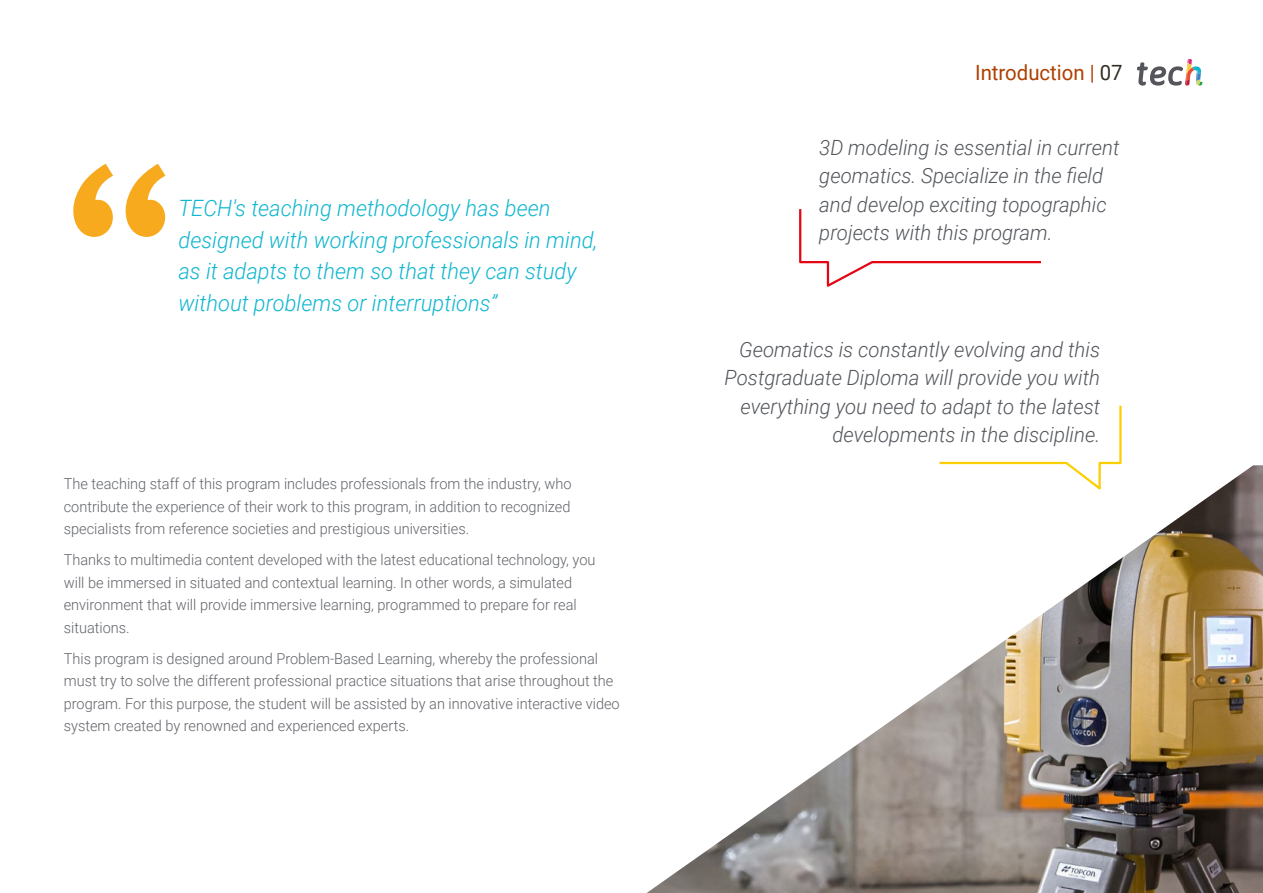
<style>
.page{position:relative;width:1263px;height:893px;background:#fff}
.page>*{position:absolute;margin:0;border:0;box-sizing:border-box;transform-origin:0 0}
.t1{font:italic 300 22.5px/31.5px "Roboto";color:#0fb6cf}
.t2{font:italic 300 21px/28.5px "Roboto";color:#52555b;text-align:right}
.t3{font:21px "Roboto";color:#ae4000}
.t4{font:300 15px/22.5px "Roboto";color:#61646a}
.s1{color:#312e20}
</style>
<div class="page">
<img style="left:647px;top:465px;width:616px;height:428px">
<svg style="left:1137px;top:59px;width:65px;height:27px"></svg>
<svg style="left:73px;top:164px;width:92px;height:73px"></svg>
<svg style="left:937px;top:405px;width:186px;height:88px"></svg>
<svg style="left:799px;top:209px;width:242px;height:78px"></svg>
<h1 class="t1" style="left:179px;top:192px;width:421px">TECH's teaching methodology has been designed with working professionals in mind, as it adapts to them so that they can study without problems or interruptions”</h1>
<p class="t4" style="left:64px;top:472px;width:509px;text-align:justify">The teaching staff of this program includes professionals from the industry, who contribute the experience of their work to this program, in addition to recognized specialists from reference societies and prestigious universities.</p>
<p class="t4" style="left:64px;top:548px;width:533px">Thanks to multimedia content developed with the latest educational technology, you will be immersed in situated and contextual learning. In other words, a simulated environment that will provide immersive learning, programmed to prepare for real situations.</p>
<p class="t4" style="left:64px;top:647px;width:557px">This program is designed around Problem-Based Learning, whereby the professional must try to solve the different professional practice situations that arise throughout the program. For this purpose, the student will be assisted by an innovative interactive video system created by renowned and experienced experts.</p>
<h2 class="t3" style="left:975px;top:57px;width:149px">Introduction | <span class="s1">07</span></h2>
<h2 class="t2" style="left:819px;top:132px;width:302px;text-align:left">3D modeling is essential in current geomatics. Specialize in the field and develop exciting topographic projects with this program.</h2>
<h2 class="t2" style="left:725px;top:334px;width:377px">Geomatics is constantly evolving and this Postgraduate Diploma will provide you with everything you need to adapt to the latest developments in the discipline.</h2>
</div>
